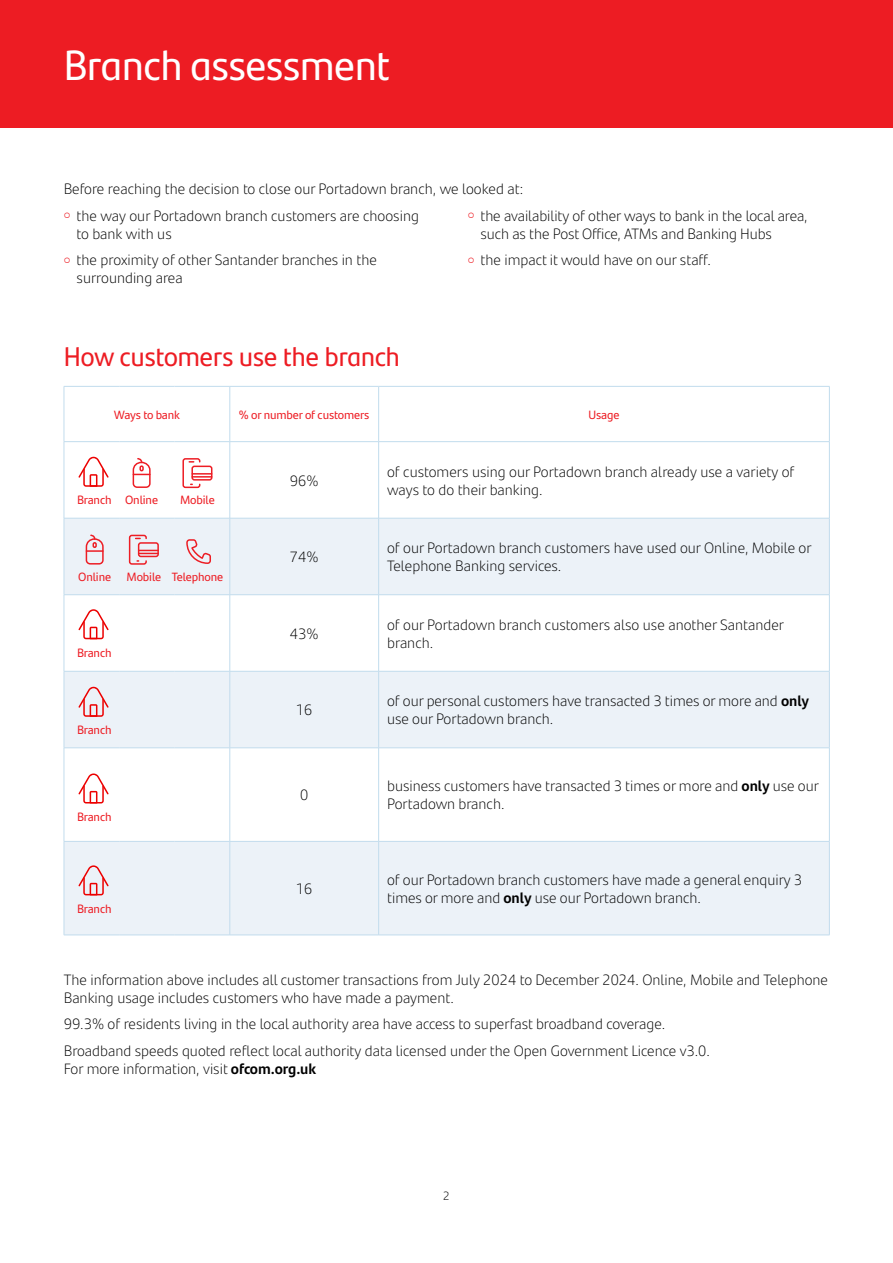
<style>
.page{position:relative;width:893px;height:1263px;background:#fff}
.page>*{position:absolute;margin:0;border:0;box-sizing:border-box;transform-origin:0 0}
.t1{font:42px "Santander Headline";color:#fff}
._11pt_Body_Copy{font:27px "Santander Headline";color:#ed1c23}
._11pt_Body_Copy-2{font:300 15px/18px "Santander Text";color:#000}
.Table_Copy__Centred{font:300 15px/18px "Santander Text";color:#000}
.Table_Heading__Centred{font:12px "Santander Text";letter-spacing:-.01em;color:#ed1c23}
.t2{font:300 12px "Santander Text";color:#000}
.s1{color:#ed1c23}
.s2{font-weight:700}
</style>
<div class="page">
<svg style="left:65px;top:442px;width:764px;height:76px"></svg>
<svg style="left:65px;top:519px;width:764px;height:416px;fill:#ecf2f8"></svg>
<hr style="left:64px;top:387px;width:1px;height:54px;background:#c2dced">
<hr style="left:64px;top:386px;width:55px;height:1px;background:#c2dced">
<hr style="left:119px;top:386px;width:56px;height:1px;background:#c2dced">
<hr style="left:175px;top:386px;width:55px;height:1px;background:#c2dced">
<hr style="left:230px;top:387px;width:1px;height:54px;background:#c2dced">
<hr style="left:230px;top:386px;width:149px;height:1px;background:#c2dced">
<hr style="left:378px;top:387px;width:1px;height:54px;background:#c2dced">
<hr style="left:379px;top:386px;width:451px;height:1px;background:#c2dced">
<hr style="left:829px;top:387px;width:1px;height:54px;background:#c2dced">
<hr style="left:64px;top:442px;width:1px;height:76px;background:#c2dced">
<hr style="left:64px;top:441px;width:55px;height:1px;background:#c2dced">
<hr style="left:119px;top:441px;width:56px;height:1px;background:#c2dced">
<hr style="left:175px;top:441px;width:55px;height:1px;background:#c2dced">
<hr style="left:230px;top:442px;width:1px;height:76px;background:#c2dced">
<hr style="left:230px;top:441px;width:149px;height:1px;background:#c2dced">
<hr style="left:378px;top:442px;width:1px;height:76px;background:#c2dced">
<hr style="left:379px;top:441px;width:451px;height:1px;background:#c2dced">
<hr style="left:829px;top:442px;width:1px;height:76px;background:#c2dced">
<hr style="left:64px;top:518px;width:1px;height:76px;background:#c2dced">
<hr style="left:64px;top:518px;width:55px;height:1px;background:#c2dced">
<hr style="left:119px;top:518px;width:56px;height:1px;background:#c2dced">
<hr style="left:175px;top:518px;width:55px;height:1px;background:#c2dced">
<hr style="left:230px;top:518px;width:1px;height:76px;background:#c2dced">
<hr style="left:230px;top:518px;width:149px;height:1px;background:#c2dced">
<hr style="left:378px;top:518px;width:1px;height:76px;background:#c2dced">
<hr style="left:379px;top:518px;width:451px;height:1px;background:#c2dced">
<hr style="left:829px;top:518px;width:1px;height:76px;background:#c2dced">
<hr style="left:64px;top:595px;width:1px;height:76px;background:#c2dced">
<hr style="left:64px;top:594px;width:55px;height:1px;background:#c2dced">
<hr style="left:119px;top:594px;width:56px;height:1px;background:#c2dced">
<hr style="left:175px;top:594px;width:55px;height:1px;background:#c2dced">
<hr style="left:230px;top:595px;width:1px;height:76px;background:#c2dced">
<hr style="left:230px;top:594px;width:149px;height:1px;background:#c2dced">
<hr style="left:378px;top:595px;width:1px;height:76px;background:#c2dced">
<hr style="left:379px;top:594px;width:451px;height:1px;background:#c2dced">
<hr style="left:829px;top:595px;width:1px;height:76px;background:#c2dced">
<hr style="left:64px;top:671px;width:1px;height:77px;background:#c2dced">
<hr style="left:64px;top:671px;width:55px;height:1px;background:#c2dced">
<hr style="left:119px;top:671px;width:56px;height:1px;background:#c2dced">
<hr style="left:175px;top:671px;width:55px;height:1px;background:#c2dced">
<hr style="left:230px;top:671px;width:1px;height:77px;background:#c2dced">
<hr style="left:230px;top:671px;width:149px;height:1px;background:#c2dced">
<hr style="left:378px;top:671px;width:1px;height:77px;background:#c2dced">
<hr style="left:379px;top:671px;width:451px;height:1px;background:#c2dced">
<hr style="left:829px;top:671px;width:1px;height:77px;background:#c2dced">
<hr style="left:64px;top:748px;width:1px;height:93px;background:#c2dced">
<hr style="left:64px;top:747px;width:55px;height:1px;background:#c2dced">
<hr style="left:119px;top:747px;width:56px;height:1px;background:#c2dced">
<hr style="left:175px;top:747px;width:55px;height:1px;background:#c2dced">
<hr style="left:230px;top:748px;width:1px;height:93px;background:#c2dced">
<hr style="left:230px;top:747px;width:149px;height:1px;background:#c2dced">
<hr style="left:378px;top:748px;width:1px;height:93px;background:#c2dced">
<hr style="left:379px;top:747px;width:451px;height:1px;background:#c2dced">
<hr style="left:829px;top:748px;width:1px;height:93px;background:#c2dced">
<hr style="left:64px;top:841px;width:1px;height:94px;background:#c2dced">
<hr style="left:64px;top:841px;width:55px;height:1px;background:#c2dced">
<hr style="left:64px;top:935px;width:55px;height:1px;background:#c2dced">
<hr style="left:119px;top:841px;width:56px;height:1px;background:#c2dced">
<hr style="left:119px;top:935px;width:56px;height:1px;background:#c2dced">
<hr style="left:175px;top:841px;width:55px;height:1px;background:#c2dced">
<hr style="left:175px;top:935px;width:55px;height:1px;background:#c2dced">
<hr style="left:230px;top:841px;width:1px;height:94px;background:#c2dced">
<hr style="left:230px;top:841px;width:149px;height:1px;background:#c2dced">
<hr style="left:230px;top:935px;width:149px;height:1px;background:#c2dced">
<hr style="left:378px;top:841px;width:1px;height:94px;background:#c2dced">
<hr style="left:379px;top:841px;width:451px;height:1px;background:#c2dced">
<hr style="left:829px;top:841px;width:1px;height:94px;background:#c2dced">
<hr style="left:379px;top:935px;width:451px;height:1px;background:#c2dced">
<div style="left:0;top:0;width:893px;height:128px;background:#ed1c23"></div>
<div style="left:182px;top:458px;width:18px;height:30px;border:2px solid #ed1d24;border-radius:2px"></div>
<div style="left:191px;top:466px;width:21px;height:15px;border:2px solid #ed1d24;border-radius:2px"></div>
<hr style="left:192px;top:476px;width:20px;height:2px;background:#ed1d24">
<hr style="left:192px;top:473px;width:20px;height:2px;background:#ed1d24">
<div style="left:129px;top:535px;width:18px;height:30px;border:2px solid #ed1d24;border-radius:2px"></div>
<div style="left:138px;top:542px;width:21px;height:15px;border:2px solid #ed1d24;border-radius:2px"></div>
<svg style="left:139px;top:550px;width:19px;height:4px"></svg>
<svg style="left:132px;top:457px;width:19px;height:32px"></svg>
<svg style="left:85px;top:534px;width:19px;height:31px"></svg>
<svg style="left:78px;top:865px;width:31px;height:30px"></svg>
<svg style="left:78px;top:773px;width:31px;height:30px"></svg>
<svg style="left:78px;top:687px;width:31px;height:30px"></svg>
<svg style="left:78px;top:457px;width:31px;height:30px"></svg>
<svg style="left:78px;top:609px;width:31px;height:30px"></svg>
<svg style="left:185px;top:538px;width:27px;height:27px"></svg>
<p class="t1" style="left:64px;top:33px;width:328px">Branch assessment</p>
<p class="_11pt_Body_Copy-2" style="left:64px;top:179px;width:461px">Before reaching the decision to close our Portadown branch, we looked at:</p>
<p class="_11pt_Body_Copy-2" style="left:77px;top:206px;width:344px;text-indent:-13px"><span class="s1">○</span> the way our Portadown branch customers are choosing to bank with us</p>
<p class="_11pt_Body_Copy-2" style="left:77px;top:250px;width:302px;text-indent:-13px"><span class="s1">○</span> the proximity of other Santander branches in the surrounding area</p>
<p class="_11pt_Body_Copy-2" style="left:480px;top:206px;width:329px;text-indent:-13px"><span class="s1">○</span> the availability of other ways to bank in the local area, such as the Post Office, ATMs and Banking Hubs</p>
<p class="_11pt_Body_Copy-2" style="left:468px;top:250px;width:245px"><span class="s1">○</span> the impact it would have on our staff.</p>
<p class="_11pt_Body_Copy" style="left:64px;top:336px;width:337px">How customers use the branch</p>
<p class="Table_Heading__Centred" style="left:114px;top:405px;width:68px">Ways to bank</p>
<p class="Table_Heading__Centred" style="left:239px;top:405px;width:132px">% or number of customers</p>
<p class="Table_Heading__Centred" style="left:589px;top:405px;width:32px">Usage</p>
<p class="Table_Heading__Centred" style="left:77px;top:491px;width:36px">Branch</p>
<p class="Table_Heading__Centred" style="left:125px;top:491px;width:34px">Online</p>
<p class="Table_Heading__Centred" style="left:180px;top:491px;width:36px">Mobile</p>
<p class="Table_Heading__Centred" style="left:78px;top:567px;width:34px">Online</p>
<p class="Table_Heading__Centred" style="left:127px;top:567px;width:36px">Mobile</p>
<p class="Table_Heading__Centred" style="left:172px;top:567px;width:53px">Telephone</p>
<p class="Table_Heading__Centred" style="left:77px;top:643px;width:36px">Branch</p>
<p class="Table_Heading__Centred" style="left:77px;top:721px;width:36px">Branch</p>
<p class="Table_Heading__Centred" style="left:77px;top:808px;width:36px">Branch</p>
<p class="Table_Heading__Centred" style="left:77px;top:899px;width:36px">Branch</p>
<p class="Table_Copy__Centred" style="left:290px;top:471px;width:30px">96%</p>
<p class="_11pt_Body_Copy-2" style="left:387px;top:462px;width:409px">of customers using our Portadown branch already use a variety of ways to do their banking.</p>
<p class="Table_Copy__Centred" style="left:290px;top:547px;width:30px">74%</p>
<p class="_11pt_Body_Copy-2" style="left:387px;top:538px;width:426px">of our Portadown branch customers have used our Online, Mobile or<br>Telephone Banking services.</p>
<p class="Table_Copy__Centred" style="left:290px;top:624px;width:30px">43%</p>
<p class="_11pt_Body_Copy-2" style="left:387px;top:615px;width:398px">of our Portadown branch customers also use another Santander branch.</p>
<p class="Table_Copy__Centred" style="left:296px;top:700px;width:18px">16</p>
<p class="Table_Copy__Centred" style="left:387px;top:691px;width:424px">of our personal customers have transacted 3 times or more and <span class="s2">only </span>use our Portadown branch.</p>
<p class="Table_Copy__Centred" style="left:300px;top:785px;width:10px">0</p>
<p class="Table_Copy__Centred" style="left:387px;top:776px;width:433px">business customers have transacted 3 times or more and <span class="s2">only</span> use our<br>Portadown branch.</p>
<p class="Table_Copy__Centred" style="left:296px;top:879px;width:18px">16</p>
<p class="Table_Copy__Centred" style="left:387px;top:870px;width:416px">of our Portadown branch customers have made a general enquiry 3 times or more and <span class="s2">only</span> use our Portadown branch.</p>
<p class="_11pt_Body_Copy-2" style="left:64px;top:969px;width:766px">The information above includes all customer transactions from July 2024 to December 2024. Online, Mobile and Telephone<br>Banking usage includes customers who have made a payment.</p>
<p class="_11pt_Body_Copy-2" style="left:64px;top:1014px;width:603px">99.3% of residents living in the local authority area have access to superfast broadband coverage.</p>
<p class="_11pt_Body_Copy-2" style="left:64px;top:1040px;width:648px">Broadband speeds quoted reflect local authority data licensed under the Open Government Licence v3.0.<br>For more information, visit <span class="s2">ofcom.org.uk</span></p>
<p class="t2" style="left:443px;top:1186px;width:8px">2</p>
</div>
